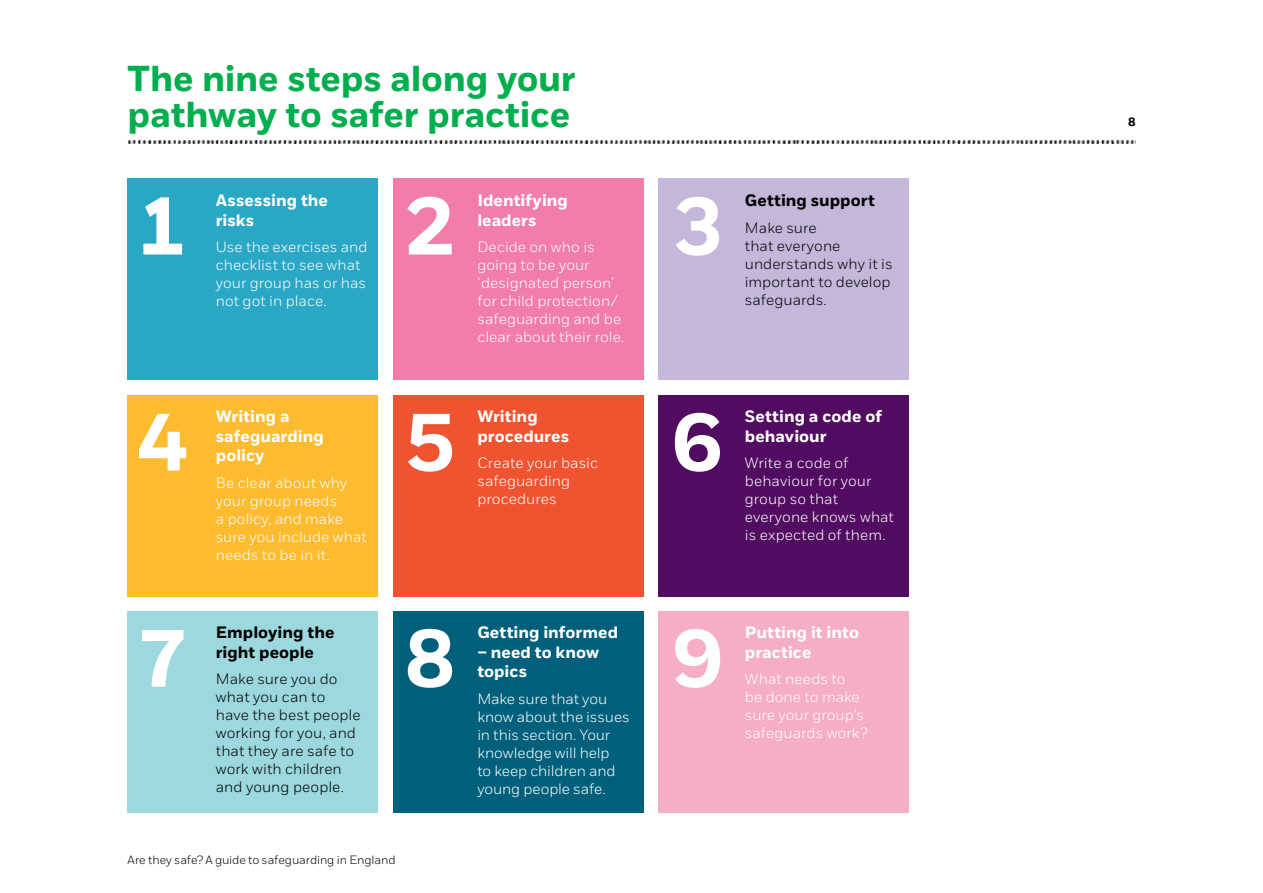
<style>
.page{position:relative;width:1263px;height:893px;background:#fff}
.page>*{position:absolute;margin:0;border:0;box-sizing:border-box;transform-origin:0 0}
.t1{font:700 81px "NSPCC";color:#fff}
.t2{font:700 36px/36px "NSPCC";letter-spacing:-.005em;color:#00ae4d}
.t3{font:700 16.5px/19.5px "NSPCC";color:#fff}
.t4{font:700 16.5px/19.5px "NSPCC";color:#000}
.t5{font:300 15px/18px "NSPCC";color:#fff}
.t6{font:300 15px/18px "NSPCC";letter-spacing:.005em;color:#000}
.t7{font:300 12px "NSPCC";letter-spacing:-.005em;color:#000}
.t8{font:700 12px "NSPCC";color:#000}
</style>
<div class="page">
<img style="left:128px;top:141px;width:668px;height:3px">
<img style="left:796px;top:141px;width:339px;height:3px">
<div style="left:128px;top:179px;width:250px;height:201px;background:#2ba7c6"></div>
<div style="left:128px;top:395px;width:250px;height:201px;background:#fdbb30"></div>
<div style="left:128px;top:611px;width:250px;height:201px;background:#9cd8de"></div>
<div style="left:393px;top:179px;width:250px;height:201px;background:#f27daa"></div>
<div style="left:393px;top:395px;width:250px;height:201px;background:#f05330"></div>
<div style="left:393px;top:611px;width:250px;height:201px;background:#00607b"></div>
<div style="left:658px;top:179px;width:251px;height:201px;background:#c5b7da"></div>
<div style="left:658px;top:395px;width:251px;height:201px;background:#510b61"></div>
<div style="left:658px;top:611px;width:251px;height:201px;background:#f6adc8"></div>
<h2 class="t2" style="left:128px;top:60px;width:450px">The nine steps along your pathway to safer practice</h2>
<h1 class="t1" style="left:137px;top:177px;width:52px">1</h1>
<p class="t3" style="left:216px;top:190px;width:114px">Assessing the risks</p>
<p class="t5" style="left:216px;top:238px;width:153px">Use the exercises and checklist to see what your group has or has not got in place.</p>
<h1 class="t1" style="left:405px;top:177px;width:52px">2</h1>
<p class="t3" style="left:477px;top:190px;width:92px">Identifying leaders</p>
<p class="t5" style="left:477px;top:238px;width:149px">Decide on who is going to be your ‘designated person’ for child protection/ safeguarding and be clear about their role.</p>
<h1 class="t1" style="left:137px;top:393px;width:52px">4</h1>
<p class="t3" style="left:216px;top:407px;width:110px">Writing a safeguarding policy</p>
<p class="t5" style="left:216px;top:473px;width:153px">Be clear about why your group needs<br>a policy, and make sure you include what needs to be in it.</p>
<h1 class="t1" style="left:405px;top:393px;width:52px">5</h1>
<p class="t3" style="left:477px;top:407px;width:93px">Writing procedures</p>
<p class="t5" style="left:477px;top:454px;width:122px">Create your basic safeguarding procedures</p>
<p class="t4" style="left:216px;top:623px;width:120px">Employing the right people</p>
<p class="t6" style="left:216px;top:670px;width:146px">Make sure you do what you can to have the best people working for you, and that they are safe to work with children and young people.</p>
<h1 class="t1" style="left:137px;top:609px;width:52px">7</h1>
<h1 class="t1" style="left:405px;top:609px;width:52px">8</h1>
<p class="t7" style="left:128px;top:853px;width:270px">Are they safe? A guide to safeguarding in England</p>
<p class="t3" style="left:477px;top:623px;width:142px">Getting informed</p>
<p class="t3" style="left:477px;top:642px;width:123px">– need to know topics</p>
<p class="t5" style="left:477px;top:689px;width:154px">Make sure that you know about the issues in this section. Your knowledge will help<br>to keep children and young people safe.</p>
<h1 class="t1" style="left:672px;top:177px;width:52px">3</h1>
<p class="t4" style="left:745px;top:190px;width:131px">Getting support</p>
<p class="t6" style="left:745px;top:218px;width:149px">Make sure<br>that everyone understands why it is important to develop safeguards.</p>
<h1 class="t1" style="left:672px;top:393px;width:52px">6</h1>
<p class="t3" style="left:745px;top:407px;width:139px">Setting a code of behaviour</p>
<p class="t5" style="left:745px;top:454px;width:151px">Write a code of behaviour for your group so that everyone knows what is expected of them.</p>
<h1 class="t1" style="left:672px;top:609px;width:52px">9</h1>
<p class="t3" style="left:745px;top:623px;width:116px">Putting it into practice</p>
<p class="t5" style="left:745px;top:670px;width:124px">What needs to<br>be done to make sure your group’s safeguards work?</p>
<p class="t8" style="left:1128px;top:114px;width:9px">8</p>
</div>
